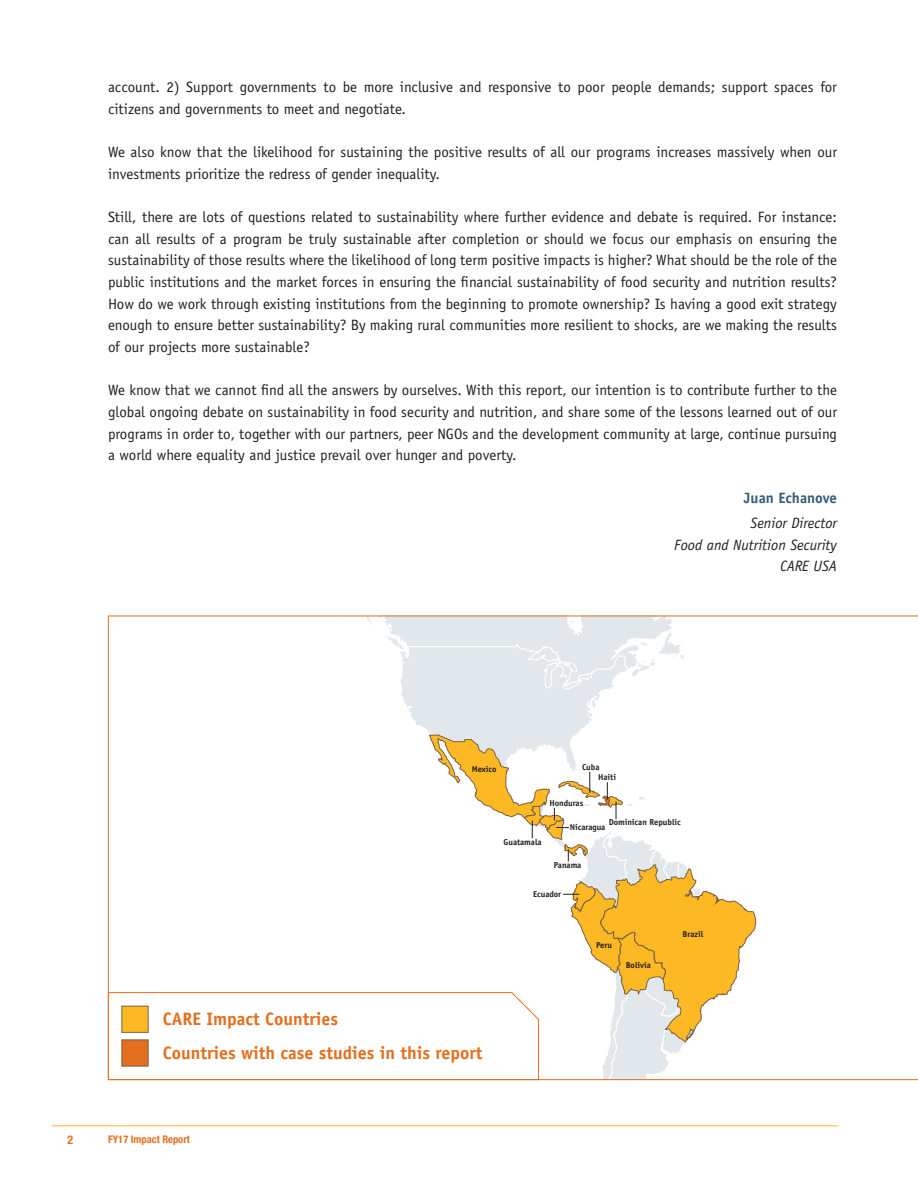
<style>
.page{position:relative;width:918px;height:1188px;background:#fff}
.page>*{position:absolute;margin:0;border:0;box-sizing:border-box;transform-origin:0 0}
.t1{font:700 18px "Officina Sans";color:#e36f1e}
.t2{font:15px/21.6px "Officina Sans";color:#231f20}
.t3{font:italic 15px/21.6px "Officina Sans";color:#231f20;text-align:right}
.t4{font:700 15px "Officina Sans";color:#375d77}
.t5{font:700 condensed 12px "Helvetica Neue";color:#e36f1e}
.t6{font:700 condensed 10.5px "Helvetica Neue";color:#e36f1e}
.t7{font:700 8.55px "Officina Sans";letter-spacing:-.005em;color:#231f20}
</style>
<div class="page">
<hr style="left:52px;top:1125px;width:786px;height:1px;background:#fdb924">
<svg style="left:108px;top:616px;width:648px;height:464px"></svg>
<div style="left:122px;top:1040px;width:26px;height:26px;background:#e36f1e"></div>
<div style="left:122px;top:1006px;width:26px;height:27px;background:#fdb924;border:1px solid #7a5f47"></div>
<p class="t2" style="left:108px;top:76px;width:731px">account. 2) Support governments to be more inclusive and responsive to poor people demands; support spaces for citizens and governments to meet and negotiate.</p>
<p class="t2" style="left:108px;top:141px;width:731px">We also know that the likelihood for sustaining the positive results of all our programs increases massively when our investments prioritize the redress of gender inequality.</p>
<p class="t2" style="left:108px;top:206px;width:731px;text-align:justify">Still, there are lots of questions related to sustainability where further evidence and debate is required. For instance: can all results of a program be truly sustainable after completion or should we focus our emphasis on ensuring the sustainability of those results where the likelihood of long term positive impacts is higher? What should be the role of the public institutions and the market forces in ensuring the financial sustainability of food security and nutrition results?<br>How do we work through existing institutions from the beginning to promote ownership? Is having a good exit strategy enough to ensure better sustainability? By making rural communities more resilient to shocks, are we making the results of our projects more sustainable?</p>
<p class="t2" style="left:108px;top:379px;width:731px;text-align:justify">We know that we cannot find all the answers by ourselves. With this report, our intention is to contribute further to the global ongoing debate on sustainability in food security and nutrition, and share some of the lessons learned out of our programs in order to, together with our partners, peer NGOs and the development community at large, continue pursuing a world where equality and justice prevail over hunger and poverty.</p>
<p class="t4" style="left:744px;top:489px;width:95px">Juan Echanove</p>
<p class="t3" style="left:674px;top:512px;width:164px">Senior Director<br>Food and Nutrition Security<br>CARE USA</p>
<p class="t7" style="left:472px;top:764px;width:26px">Mexico</p>
<p class="t7" style="left:504px;top:837px;width:40px">Guatamala</p>
<p class="t7" style="left:582px;top:762px;width:19px">Cuba</p>
<p class="t7" style="left:598px;top:772px;width:19px">Haiti</p>
<p class="t7" style="left:609px;top:816px;width:74px">Dominican Republic</p>
<p class="t7" style="left:550px;top:798px;width:35px">Honduras</p>
<p class="t7" style="left:570px;top:822px;width:37px">Nicaragua</p>
<p class="t7" style="left:554px;top:860px;width:29px">Panama</p>
<p class="t1" style="left:163px;top:1007px;width:177px">CARE Impact Countries</p>
<p class="t1" style="left:163px;top:1041px;width:321px">Countries with case studies in this report</p>
<p class="t5" style="left:68px;top:1132px;width:7px">2</p>
<p class="t6" style="left:108px;top:1133px;width:83px">FY17 Impact Report</p>
<p class="t7" style="left:533px;top:888px;width:30px">Ecuador</p>
<p class="t7" style="left:596px;top:939px;width:17px">Peru</p>
<p class="t7" style="left:626px;top:960px;width:27px">Bolivia</p>
<p class="t7" style="left:683px;top:928px;width:22px">Brazil</p>
</div>
